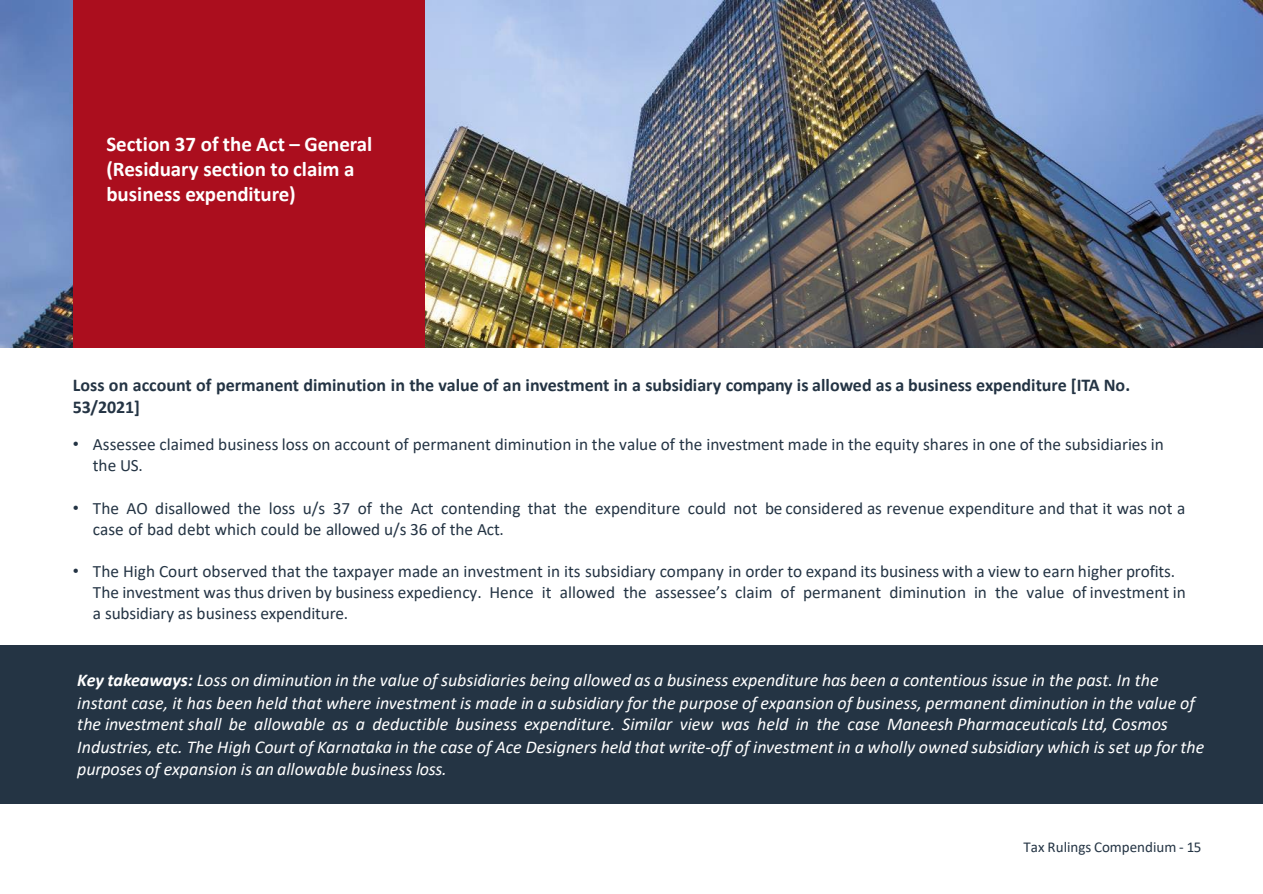
<style>
.page{position:relative;width:1263px;height:894px;background:#fff}
.page>*{position:absolute;margin:0;border:0;box-sizing:border-box;transform-origin:0 0}
.t1{font:700 21px/25.2px "Calibri";color:#fff}
.t2{font:italic 18px/22px "Calibri";color:#fff}
.t3{font:700 18px "Calibri";color:#243444}
.t4{font:17.25px/21.1px "Calibri";color:#243444}
.t5{font:15px "Calibri";color:#243444}
.s1{font-family:"Arial"}
.s2{font-weight:700}
</style>
<div class="page">
<img style="left:0;top:0;width:1263px;height:348px">
<div style="left:0;top:645px;width:1263px;height:158px;background:#243444"></div>
<div style="left:74px;top:0;width:351px;height:348px;background:#ab0e1e"></div>
<p class="t1" style="left:106px;top:131px;width:268px">Section 37 of the Act – General (Residuary section to claim a business expenditure)</p>
<p class="t3" style="left:73px;top:372px;width:1059px">Loss on account of permanent diminution in the value of an investment in a subsidiary company is allowed as a business expenditure [ITA No.</p>
<p class="t3" style="left:73px;top:394px;width:69px">53/2021]</p>
<p class="t4" style="left:93px;top:432px;width:1072px;text-indent:-20px"><span class="s1">•</span> Assessee claimed business loss on account of permanent diminution in the value of the investment made in the equity shares in one of the subsidiaries in the US.</p>
<p class="t4" style="left:93px;top:497px;width:1094px;text-indent:-20px"><span class="s1">•</span> The AO disallowed the loss u/s 37 of the Act contending that the expenditure could not be considered as revenue expenditure and that it was not a case of bad debt which could be allowed u/s 36 of the Act.</p>
<p class="t4" style="left:93px;top:560px;width:1094px;text-indent:-20px"><span class="s1">•</span> The High Court observed that the taxpayer made an investment in its subsidiary company in order to expand its business with a view to earn higher profits.<br>The investment was thus driven by business expediency. Hence it allowed the assessee’s claim of permanent diminution in the value of investment in a subsidiary as business expenditure.</p>
<p class="t2" style="left:77px;top:668px;width:1129px"><span class="s2">Key takeaways:</span> Loss on diminution in the value of subsidiaries being allowed as a business expenditure has been a contentious issue in the past. In the instant case, it has been held that where investment is made in a subsidiary for the purpose of expansion of business, permanent diminution in the value of the investment shall be allowable as a deductible business expenditure. Similar view was held in the case Maneesh Pharmaceuticals Ltd, Cosmos Industries, etc. The High Court of Karnataka in the case of Ace Designers held that write-off of investment in a wholly owned subsidiary which is set up for the purposes of expansion is an allowable business loss.</p>
<p class="t5" style="left:1023px;top:836px;width:179px">Tax Rulings Compendium - 15</p>
</div>
